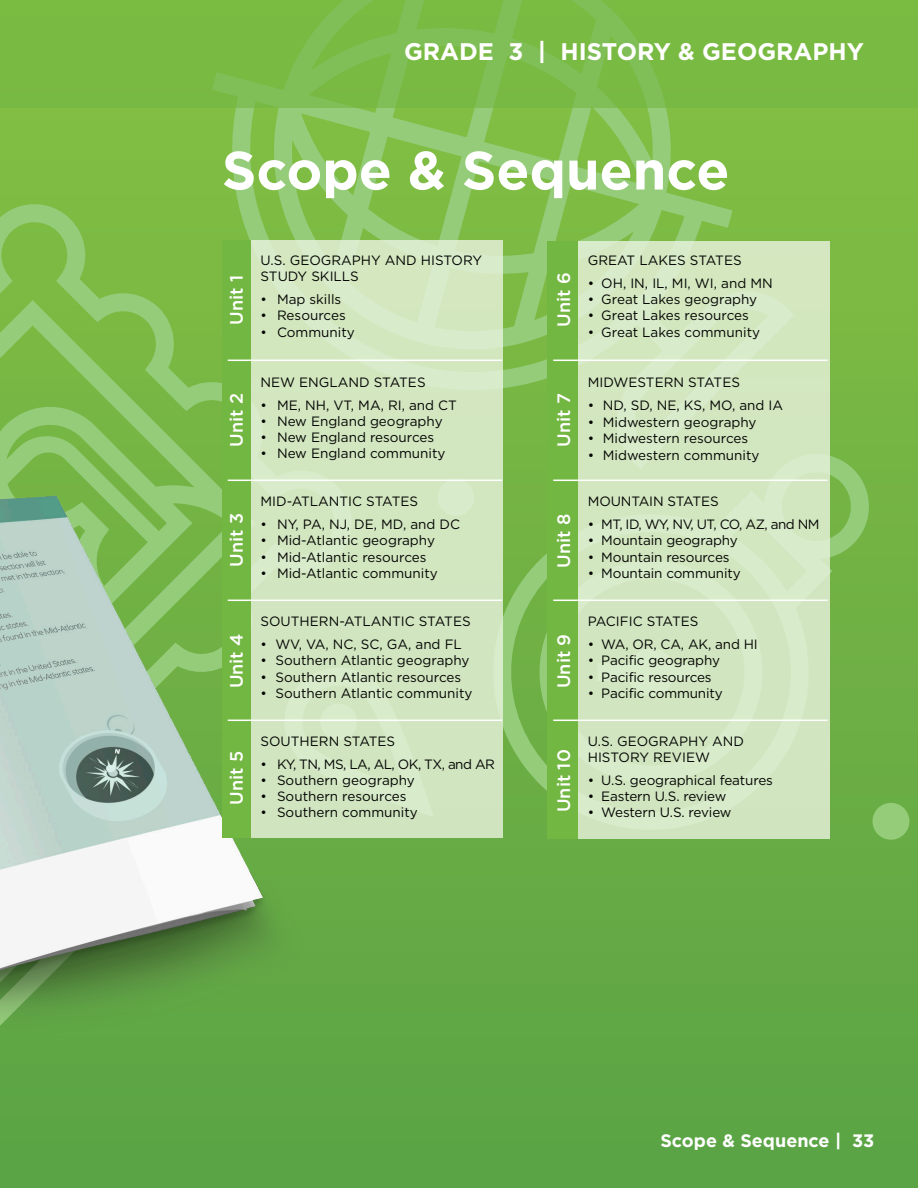
<style>
.page{position:relative;width:918px;height:1188px;background:#fff}
.page>*{position:absolute;margin:0;border:0;box-sizing:border-box;transform-origin:0 0}
.t1{font:700 54px "Gotham";color:#fff}
.t2{font:700 24px "Gotham";color:#fff}
.t3{font:500 18px "Gotham";color:#fff}
.t4{font:700 18px "Gotham";color:#fff}
.t5{font:13.5px/16.2px "Gotham";color:#040503}
.t6{font:13.5px "Gotham";letter-spacing:-.04em;color:#040503}
.t7{font:13.5px "Gotham";letter-spacing:-.02em;color:#040503}
</style>
<div class="page">
<div style="left:0;top:0;width:918px;height:1188px;background:linear-gradient(to bottom,#86c043,#5ba345)"></div>
<div style="left:0;top:1108px;width:134px;height:80px;background:#5ba445"></div>
<svg style="left:212px;top:108px;width:582px;height:341px;background:#85c155"></svg>
<svg style="left:478px;top:449px;width:396px;height:396px;background:#75b44d"></svg>
<svg style="left:529px;top:550px;width:19px;height:244px;background:#7ab854"></svg>
<svg style="left:871px;top:801px;width:40px;height:41px;background:#84c066"></svg>
<svg style="left:0;top:199px;width:357px;height:142px;background:#81be4f"></svg>
<svg style="left:0;top:0;width:918px;height:108px;background:#7aba46"></svg>
<img style="left:0;top:341px;width:307px;height:767px">
<div style="left:247px;top:240px;width:255px;height:598px;background:#d2e6c0"></div>
<div style="left:222px;top:240px;width:28px;height:598px;background:#73b743"></div>
<div style="left:575px;top:241px;width:255px;height:598px;background:#d3e6c0"></div>
<div style="left:548px;top:241px;width:30px;height:598px;background:#73b743"></div>
<hr style="left:553px;top:360px;width:275px;height:1px;background:#fff">
<hr style="left:553px;top:480px;width:275px;height:1px;background:#fff">
<hr style="left:553px;top:600px;width:275px;height:1px;background:#fff">
<hr style="left:553px;top:720px;width:275px;height:1px;background:#fff">
<hr style="left:228px;top:360px;width:274px;height:1px;background:#fff">
<hr style="left:228px;top:480px;width:274px;height:1px;background:#fff">
<hr style="left:228px;top:600px;width:274px;height:1px;background:#fff">
<hr style="left:228px;top:720px;width:274px;height:1px;background:#fff">
<p class="t2" style="left:404px;top:38px;width:461px">GRADE 3 | HISTORY &amp; GEOGRAPHY</p>
<p class="t1" style="left:222px;top:139px;width:509px">Scope &amp; Sequence</p>
<p class="t3" style="left:226px;top:325px;width:51px;rotate:-90deg">Unit 1</p>
<p class="t3" style="left:226px;top:447px;width:55px;rotate:-90deg">Unit 2</p>
<p class="t3" style="left:226px;top:567px;width:55px;rotate:-90deg">Unit 3</p>
<p class="t3" style="left:226px;top:688px;width:56px;rotate:-90deg">Unit 4</p>
<p class="t3" style="left:226px;top:805px;width:55px;rotate:-90deg">Unit 5</p>
<p class="t5" style="left:261px;top:252px;width:223px">U.S. GEOGRAPHY AND HISTORY<br>STUDY SKILLS</p>
<p class="t5" style="left:261px;top:291px;width:82px">• Map skills</p>
<p class="t5" style="left:261px;top:307px;width:87px">• Resources</p>
<p class="t5" style="left:261px;top:324px;width:96px">• Community</p>
<p class="t5" style="left:261px;top:374px;width:167px">NEW ENGLAND STATES</p>
<p class="t5" style="left:261px;top:397px;width:198px">• ME, NH, VT, MA, RI, and CT</p>
<p class="t5" style="left:261px;top:413px;width:184px">• New England geography</p>
<p class="t5" style="left:261px;top:429px;width:175px">• New England resources</p>
<p class="t5" style="left:261px;top:445px;width:187px">• New England community</p>
<p class="t5" style="left:261px;top:493px;width:159px">MID-ATLANTIC STATES</p>
<p class="t5" style="left:261px;top:516px;width:201px">• NY, PA, NJ, DE, MD, and DC</p>
<p class="t5" style="left:261px;top:532px;width:176px">• Mid-Atlantic geography</p>
<p class="t5" style="left:261px;top:549px;width:168px">• Mid-Atlantic resources</p>
<p class="t5" style="left:261px;top:565px;width:179px">• Mid-Atlantic community</p>
<p class="t5" style="left:261px;top:613px;width:212px">SOUTHERN-ATLANTIC STATES</p>
<p class="t5" style="left:261px;top:636px;width:203px">• WV, VA, NC, SC, GA, and FL</p>
<p class="t5" style="left:261px;top:652px;width:211px">• Southern Atlantic geography</p>
<p class="t5" style="left:261px;top:668px;width:202px">• Southern Atlantic resources</p>
<p class="t5" style="left:261px;top:685px;width:213px">• Southern Atlantic community</p>
<p class="t5" style="left:261px;top:732px;width:136px">SOUTHERN STATES</p>
<p class="t6" style="left:261px;top:756px;width:236px">• KY, TN, MS, LA, AL, OK, TX, and AR</p>
<p class="t5" style="left:261px;top:772px;width:156px">• Southern geography</p>
<p class="t5" style="left:261px;top:788px;width:148px">• Southern resources</p>
<p class="t5" style="left:261px;top:804px;width:159px">• Southern community</p>
<p class="t3" style="left:553px;top:327px;width:56px;rotate:-90deg">Unit 6</p>
<p class="t3" style="left:553px;top:447px;width:55px;rotate:-90deg">Unit 7</p>
<p class="t3" style="left:553px;top:568px;width:56px;rotate:-90deg">Unit 8</p>
<p class="t3" style="left:553px;top:688px;width:56px;rotate:-90deg">Unit 9</p>
<p class="t3" style="left:553px;top:812px;width:64px;rotate:-90deg">Unit 10</p>
<p class="t5" style="left:588px;top:252px;width:155px">GREAT LAKES STATES</p>
<p class="t5" style="left:588px;top:275px;width:186px">• OH, IN, IL, MI, WI, and MN</p>
<p class="t5" style="left:588px;top:291px;width:171px">• Great Lakes geography</p>
<p class="t5" style="left:588px;top:307px;width:163px">• Great Lakes resources</p>
<p class="t5" style="left:588px;top:324px;width:174px">• Great Lakes community</p>
<p class="t5" style="left:588px;top:374px;width:154px">MIDWESTERN STATES</p>
<p class="t5" style="left:588px;top:397px;width:197px">• ND, SD, NE, KS, MO, and IA</p>
<p class="t5" style="left:588px;top:414px;width:170px">• Midwestern geography</p>
<p class="t5" style="left:588px;top:430px;width:162px">• Midwestern resources</p>
<p class="t5" style="left:588px;top:447px;width:173px">• Midwestern community</p>
<p class="t5" style="left:588px;top:493px;width:132px">MOUNTAIN STATES</p>
<p class="t6" style="left:588px;top:517px;width:233px">• MT, ID, WY, NV, UT, CO, AZ, and NM</p>
<p class="t5" style="left:588px;top:532px;width:152px">• Mountain geography</p>
<p class="t5" style="left:588px;top:549px;width:143px">• Mountain resources</p>
<p class="t5" style="left:588px;top:565px;width:154px">• Mountain community</p>
<p class="t5" style="left:588px;top:613px;width:112px">PACIFIC STATES</p>
<p class="t5" style="left:588px;top:636px;width:172px">• WA, OR, CA, AK, and HI</p>
<p class="t5" style="left:588px;top:652px;width:134px">• Pacific geography</p>
<p class="t5" style="left:588px;top:668px;width:125px">• Pacific resources</p>
<p class="t5" style="left:588px;top:685px;width:137px">• Pacific community</p>
<p class="t5" style="left:588px;top:732px;width:158px">U.S. GEOGRAPHY AND<br>HISTORY REVIEW</p>
<p class="t5" style="left:588px;top:772px;width:187px">• U.S. geographical features</p>
<p class="t5" style="left:588px;top:788px;width:140px">• Eastern U.S. review</p>
<p class="t7" style="left:588px;top:805px;width:145px">• Western U.S. review</p>
<p class="t4" style="left:660px;top:1131px;width:216px">Scope &amp; Sequence | 33</p>
</div>
